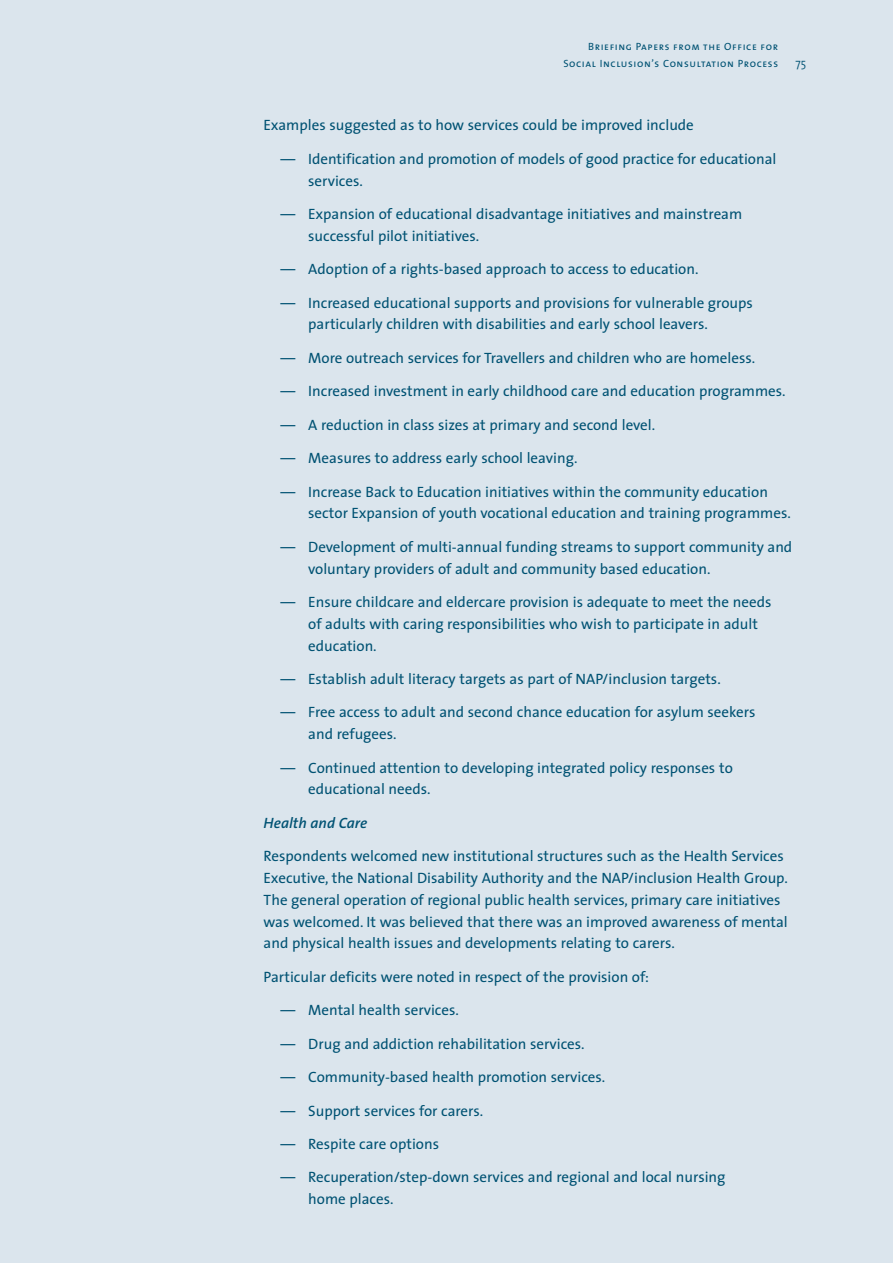
<style>
.page{position:relative;width:893px;height:1263px;background:#dbe5ed}
.page>*{position:absolute;margin:0;border:0;box-sizing:border-box;transform-origin:0 0}
.t1{font:15px/21.8px "The Sans";color:#005273}
.t2{font:italic 600 15px "The Sans";color:#005273}
.t3{font:300 12px "The Sans";color:#005273;scale:.95 1}
.t4{font:10.5px/16.5px "The Sans Caps";letter-spacing:.06em;color:#005273;text-align:right}
</style>
<div class="page">
<p class="t4" style="left:563px;top:40px;width:216px">Briefing Papers from the Office for<br>Social Inclusion’s Consultation Process</p>
<p class="t3" style="left:795px;top:59px;width:13px">75</p>
<p class="t1" style="left:264px;top:116px;width:432px">Examples suggested as to how services could be improved include</p>
<p class="t1" style="left:308px;top:149px;width:470px;text-indent:-28px">— Identification and promotion of models of good practice for educational services.</p>
<p class="t1" style="left:308px;top:204px;width:435px;text-indent:-28px">— Expansion of educational disadvantage initiatives and mainstream successful pilot initiatives.</p>
<p class="t1" style="left:281px;top:260px;width:419px">— Adoption of a rights-based approach to access to education.</p>
<p class="t1" style="left:308px;top:293px;width:446px;text-indent:-28px">— Increased educational supports and provisions for vulnerable groups particularly children with disabilities and early school leavers.</p>
<p class="t1" style="left:281px;top:348px;width:476px">— More outreach services for Travellers and children who are homeless.</p>
<p class="t1" style="left:281px;top:382px;width:507px">— Increased investment in early childhood care and education programmes.</p>
<p class="t1" style="left:281px;top:415px;width:376px">— A reduction in class sizes at primary and second level.</p>
<p class="t1" style="left:281px;top:449px;width:299px">— Measures to address early school leaving.</p>
<p class="t1" style="left:308px;top:482px;width:484px;text-indent:-28px">— Increase Back to Education initiatives within the community education sector Expansion of youth vocational education and training programmes.</p>
<p class="t1" style="left:308px;top:537px;width:486px;text-indent:-28px">— Development of multi-annual funding streams to support community and voluntary providers of adult and community based education.</p>
<p class="t1" style="left:308px;top:592px;width:465px;text-indent:-28px">— Ensure childcare and eldercare provision is adequate to meet the needs of adults with caring responsibilities who wish to participate in adult education.</p>
<p class="t1" style="left:281px;top:669px;width:442px">— Establish adult literacy targets as part of NAP/inclusion targets.</p>
<p class="t1" style="left:308px;top:703px;width:449px;text-indent:-28px">— Free access to adult and second chance education for asylum seekers and refugees.</p>
<p class="t1" style="left:308px;top:758px;width:426px;text-indent:-28px">— Continued attention to developing integrated policy responses to educational needs.</p>
<p class="t2" style="left:264px;top:817px;width:105px">Health and Care</p>
<p class="t1" style="left:264px;top:847px;width:526px">Respondents welcomed new institutional structures such as the Health Services Executive, the National Disability Authority and the NAP/inclusion Health Group.<br>The general operation of regional public health services, primary care initiatives was welcomed. It was believed that there was an improved awareness of mental and physical health issues and developments relating to carers.</p>
<p class="t1" style="left:264px;top:967px;width:387px">Particular deficits were noted in respect of the provision of:</p>
<p class="t1" style="left:281px;top:1001px;width:180px">— Mental health services.</p>
<p class="t1" style="left:281px;top:1034px;width:306px">— Drug and addiction rehabilitation services.</p>
<p class="t1" style="left:281px;top:1067px;width:326px">— Community-based health promotion services.</p>
<p class="t1" style="left:281px;top:1101px;width:204px">— Support services for carers.</p>
<p class="t1" style="left:281px;top:1134px;width:160px">— Respite care options</p>
<p class="t1" style="left:308px;top:1168px;width:419px;text-indent:-28px">— Recuperation/step-down services and regional and local nursing home places.</p>
</div>
